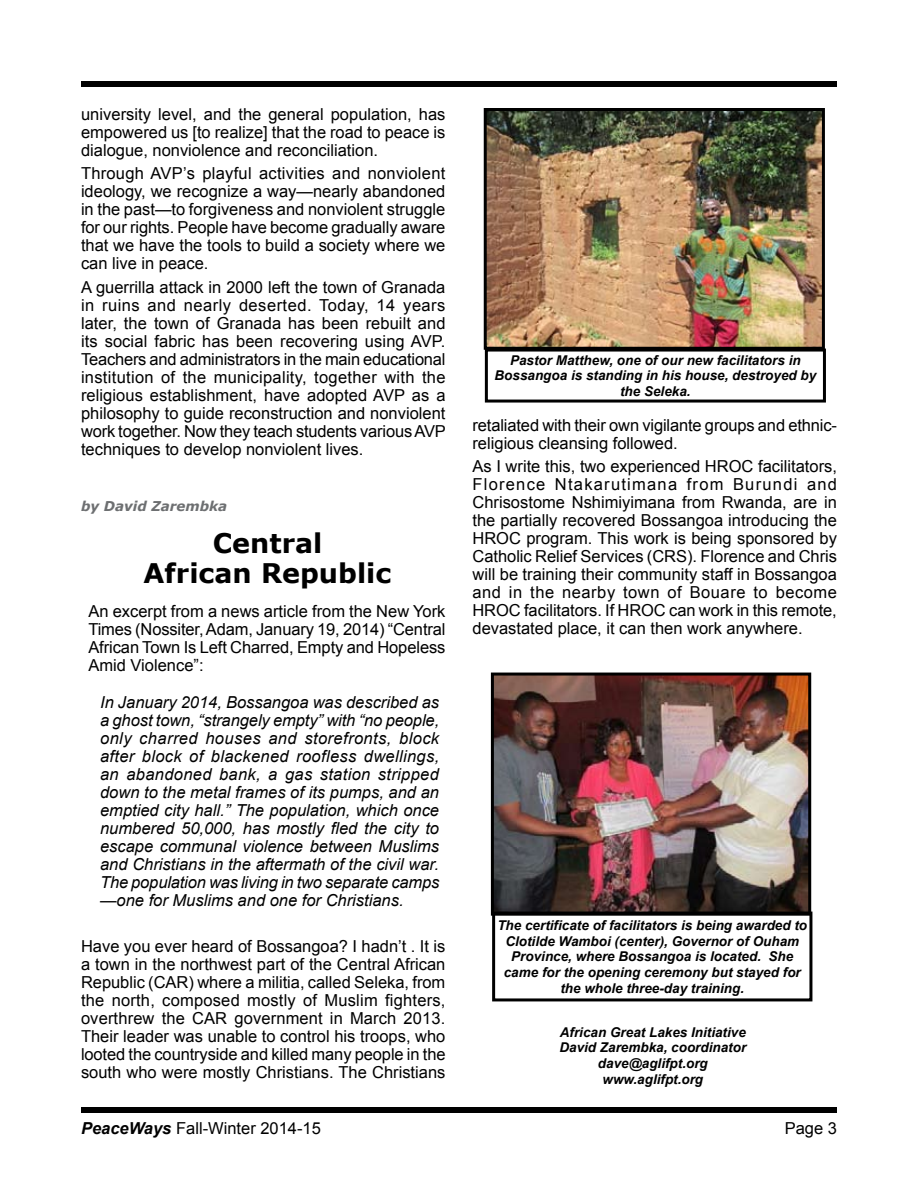
<style>
.page{position:relative;width:918px;height:1188px;background:#fff}
.page>*{position:absolute;margin:0;border:0;box-sizing:border-box;transform-origin:0 0}
.t1{font:700 27px/30px "Verdana";color:#000;text-align:center}
.t2{font:16.5px/18px "Arial";color:#000;text-align:justify}
.t3{font:italic 16.5px/18px "Arial";color:#000;text-align:justify}
.t4{font:italic 700 13.5px/15.8px "Arial";color:#000;text-align:center}
.t5{font:italic 700 13.5px "Verdana";color:#6d6f71}
.s1{font-weight:700;font-style:italic}
</style>
<div class="page">
<div style="left:81px;top:1107px;width:756px;height:6px;background:#000"></div>
<div style="left:81px;top:81px;width:756px;height:6px;background:#000"></div>
<img style="left:488px;top:112px;width:333px;height:234px">
<div style="left:484px;top:108px;width:341px;height:242px;border:3px solid #000"></div>
<div style="left:485px;top:349px;width:341px;height:54px;border:3px solid #000"></div>
<img style="left:495px;top:677px;width:312px;height:235px">
<div style="left:491px;top:673px;width:320px;height:243px;border:3px solid #000"></div>
<div style="left:492px;top:912px;width:320px;height:89px;border:3px solid #000"></div>
<p class="t2" style="left:81px;top:105px;width:366px">university level, and the general population, has empowered us [to realize] that the road to peace is dialogue, nonviolence and reconciliation.</p>
<p class="t2" style="left:81px;top:165px;width:366px">Through AVP’s playful activities and nonviolent ideology, we recognize a way—nearly abandoned in the past—to forgiveness and nonviolent struggle for our rights. People have become gradually aware that we have the tools to build a society where we can live in peace.</p>
<p class="t2" style="left:81px;top:278px;width:366px">A guerrilla attack in 2000 left the town of Granada in ruins and nearly deserted. Today, 14 years later, the town of Granada has been rebuilt and its social fabric has been recovering using AVP.<br>Teachers and administrators in the main educational institution of the municipality, together with the religious establishment, have adopted AVP as a philosophy to guide reconstruction and nonviolent work together. Now they teach students various AVP techniques to develop nonviolent lives.</p>
<p class="t5" style="left:81px;top:497px;width:148px">by David Zarembka</p>
<h1 class="t1" style="left:144px;top:529px;width:249px">Central<br>African Republic</h1>
<p class="t2" style="left:88px;top:603px;width:359px">An excerpt from a news article from the New York Times (Nossiter, Adam, January 19, 2014) “Central African Town Is Left Charred, Empty and Hopeless Amid Violence”:</p>
<p class="t3" style="left:100px;top:694px;width:341px">In January 2014, Bossangoa was described as a ghost town, “strangely empty” with “no people, only charred houses and storefronts, block after block of blackened roofless dwellings, an abandoned bank, a gas station stripped down to the metal frames of its pumps, and an emptied city hall.” The population, which once numbered 50,000, has mostly fled the city to escape communal violence between Muslims and Christians in the aftermath of the civil war.<br>The population was living in two separate camps —one for Muslims and one for Christians.</p>
<p class="t2" style="left:81px;top:937px;width:366px">Have you ever heard of Bossangoa? I hadn’t . It is a town in the northwest part of the Central African Republic (CAR) where a militia, called Seleka, from the north, composed mostly of Muslim fighters, overthrew the CAR government in March 2013.<br>Their leader was unable to control his troops, who looted the countryside and killed many people in the south who were mostly Christians. The Christians</p>
<p class="t4" style="left:495px;top:352px;width:323px">Pastor Matthew, one of our new facilitators in<br>Bossangoa is standing in his house, destroyed by the Seleka.</p>
<p class="t2" style="left:472px;top:416px;width:366px">retaliated with their own vigilante groups and ethnic&shy;religious cleansing followed.</p>
<p class="t2" style="left:472px;top:458px;width:366px">As I write this, two experienced HROC facilitators, Florence Ntakarutimana from Burundi and Chrisostome Nshimiyimana from Rwanda, are in the partially recovered Bossangoa introducing the HROC program. This work is being sponsored by Catholic Relief Services (CRS). Florence and Chris will be training their community staff in Bossangoa and in the nearby town of Bouare to become HROC facilitators. If HROC can work in this remote, devastated place, it can then work anywhere.</p>
<p class="t4" style="left:497px;top:918px;width:311px">The certificate of facilitators is being awarded to Clotilde Wamboi (center), Governor of Ouham Province, where Bossangoa is located. She came for the opening ceremony but stayed for the whole three-day training.</p>
<p class="t4" style="left:559px;top:1024px;width:188px">African Great Lakes Initiative<br>David Zarembka, coordinator dave@aglifpt.org www.aglifpt.org</p>
<p class="t2" style="left:81px;top:1119px;width:241px"><span class="s1">PeaceWays</span> Fall-Winter 2014-15</p>
<p class="t2" style="left:785px;top:1119px;width:40px">Page</p>
</div>
